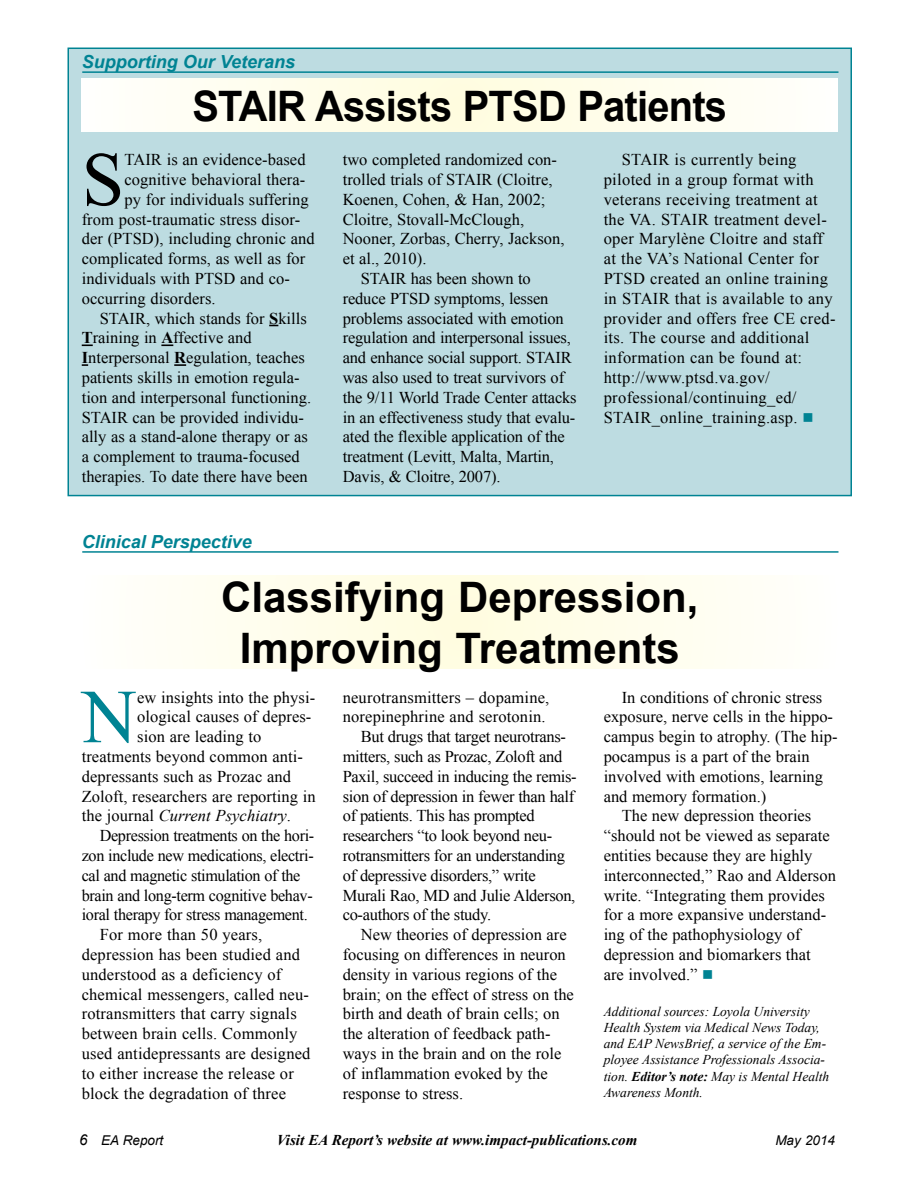
<style>
.page{position:relative;width:918px;height:1188px;background:#fff}
.page>*{position:absolute;margin:0;border:0;box-sizing:border-box;transform-origin:0 0}
.t1{font:76.35px "Times New Roman";color:#000}
.t2{font:76.35px "Times New Roman";color:#008393}
.t3{font:700 42px/50.4px "Arial";color:#000;text-align:center}
.t4{font:700 42px "Arial";letter-spacing:-.02em;color:#000;scale:.95 1}
.t5{font:italic 700 18px "Arial";color:#008393}
.t6{font:16.5px "Times New Roman";color:#000}
.t7{font:16.5px "Times New Roman";letter-spacing:-.02em;color:#000}
.t8{font:16.5px/19.8px "Times New Roman";letter-spacing:.02em;color:#000}
.t9{font:italic 16.5px "Times New Roman";letter-spacing:.005em;color:#000}
.t10{font:italic 700 15px "Times New Roman";color:#000}
.t11{font:italic 13.5px/16.2px "Times New Roman";color:#000}
.t12{font:italic 13.5px "Arial";color:#000}
.s1{color:#008393}
.s2{font-weight:700}
.s3{font-style:normal}
.s4{font-size:15px}
</style>
<div class="page">
<div style="left:68px;top:48px;width:784px;height:448px;background:#bddce1;border:2px solid #008393"></div>
<hr style="left:82px;top:71px;width:757px;height:2px;background:#008393">
<svg style="left:82px;top:79px;width:756px;height:53px;background:#fffded"></svg>
<svg style="left:161px;top:345px;width:12px;height:1px"></svg>
<svg style="left:82px;top:364px;width:6px;height:2px"></svg>
<svg style="left:174px;top:364px;width:12px;height:2px"></svg>
<hr style="left:82px;top:551px;width:757px;height:2px;background:#008393">
<svg style="left:180px;top:575px;width:561px;height:94px"></svg>
<p class="t5" style="left:82px;top:50px;width:215px">Supporting Our Veterans</p>
<h2 class="t4" style="left:192px;top:78px;width:564px">STAIR Assists PTSD Patients</h2>
<h1 class="t1" style="left:82px;top:128px;width:44px">S</h1>
<p class="t6" style="left:125px;top:149px;width:183px">TAIR is an evidence-based</p>
<p class="t6" style="left:343px;top:149px;width:216px">two completed randomized con-</p>
<p class="t6" style="left:343px;top:168px;width:211px">trolled trials of STAIR (Cloitre,</p>
<p class="t6" style="left:343px;top:188px;width:204px">Koenen, Cohen, &amp; Han, 2002;</p>
<p class="t6" style="left:343px;top:208px;width:183px">Cloitre, Stovall-McClough,</p>
<p class="t6" style="left:343px;top:228px;width:223px">Nooner, Zorbas, Cherry, Jackson,</p>
<p class="t6" style="left:343px;top:248px;width:85px">et al., 2010).</p>
<p class="t6" style="left:361px;top:267px;width:171px">STAIR has been shown to</p>
<p class="t6" style="left:343px;top:287px;width:207px">reduce PTSD symptoms, lessen</p>
<p class="t6" style="left:343px;top:307px;width:223px">problems associated with emotion</p>
<p class="t6" style="left:343px;top:327px;width:230px">regulation and interpersonal issues,</p>
<p class="t6" style="left:343px;top:347px;width:231px">and enhance social support. STAIR</p>
<p class="t6" style="left:343px;top:366px;width:223px">was also used to treat survivors of</p>
<p class="t6" style="left:343px;top:386px;width:235px">the 9/11 World Trade Center attacks</p>
<p class="t6" style="left:343px;top:406px;width:234px">in an effectiveness study that evalu-</p>
<p class="t6" style="left:343px;top:426px;width:224px">ated the flexible application of the</p>
<p class="t6" style="left:343px;top:446px;width:213px">treatment (Levitt, Malta, Martin,</p>
<p class="t6" style="left:343px;top:465px;width:159px">Davis, &amp; Cloitre, 2007).</p>
<p class="t8" style="left:604px;top:150px;width:233px;text-indent:18px">STAIR is currently being piloted in a group format with veterans receiving treatment at the VA. STAIR treatment devel&shy;oper Marylène Cloitre and staff at the VA’s National Center for<br>PTSD created an online training in STAIR that is available to any provider and offers free CE cred&shy;its. The course and additional information can be found at: http://www.ptsd.va.gov/ professional/continuing_ed/<br>STAIR_online_training.asp. <span class="s1">■</span></p>
<p class="t6" style="left:125px;top:168px;width:182px">cognitive behavioral thera-</p>
<p class="t6" style="left:125px;top:188px;width:186px">py for individuals suffering</p>
<p class="t6" style="left:82px;top:208px;width:220px">from post-traumatic stress disor-</p>
<p class="t6" style="left:82px;top:228px;width:234px">der (PTSD), including chronic and</p>
<p class="t6" style="left:82px;top:248px;width:225px">complicated forms, as well as for</p>
<p class="t6" style="left:82px;top:267px;width:210px">individuals with PTSD and co-</p>
<p class="t6" style="left:82px;top:287px;width:135px">occurring disorders.</p>
<p class="t6" style="left:100px;top:307px;width:209px">STAIR, which stands for <span class="s2">S</span>kills</p>
<p class="t6" style="left:82px;top:327px;width:171px"><span class="s2">T</span>raining in <span class="s2">A</span>ffective and</p>
<p class="t6" style="left:82px;top:347px;width:225px"><span class="s2">I</span>nterpersonal <span class="s2">R</span>egulation, teaches</p>
<p class="t6" style="left:82px;top:366px;width:219px">patients skills in emotion regula-</p>
<p class="t6" style="left:82px;top:386px;width:231px">tion and interpersonal functioning.</p>
<p class="t6" style="left:82px;top:406px;width:224px">STAIR can be provided individu-</p>
<p class="t6" style="left:82px;top:426px;width:228px">ally as a stand-alone therapy or as</p>
<p class="t6" style="left:82px;top:446px;width:219px">a complement to trauma-focused</p>
<p class="t6" style="left:82px;top:465px;width:228px">therapies. To date there have been</p>
<p class="t5" style="left:82px;top:529px;width:172px">Clinical Perspective</p>
<h2 class="t3" style="left:221px;top:574px;width:479px">Classifying Depression,<br>Improving Treatments</h2>
<h1 class="t2" style="left:82px;top:665px;width:57px">N</h1>
<p class="t6" style="left:137px;top:686px;width:179px">ew insights into the physi-</p>
<p class="t6" style="left:622px;top:686px;width:202px">In conditions of chronic stress</p>
<p class="t6" style="left:604px;top:706px;width:231px">exposure, nerve cells in the hippo-</p>
<p class="t6" style="left:604px;top:726px;width:235px">campus begin to atrophy. (The hip-</p>
<p class="t6" style="left:604px;top:745px;width:207px">pocampus is a part of the brain</p>
<p class="t6" style="left:604px;top:765px;width:221px">involved with emotions, learning</p>
<p class="t6" style="left:604px;top:785px;width:164px">and memory formation.)</p>
<p class="t6" style="left:622px;top:805px;width:191px">The new depression theories</p>
<p class="t6" style="left:604px;top:825px;width:228px">“should not be viewed as separate</p>
<p class="t6" style="left:604px;top:844px;width:210px">entities because they are highly</p>
<p class="t6" style="left:604px;top:864px;width:234px">interconnected,” Rao and Alderson</p>
<p class="t6" style="left:604px;top:884px;width:223px">write. “Integrating them provides</p>
<p class="t6" style="left:604px;top:904px;width:224px">for a more expansive understand-</p>
<p class="t6" style="left:604px;top:924px;width:198px">ing of the pathophysiology of</p>
<p class="t6" style="left:604px;top:943px;width:208px">depression and biomarkers that</p>
<p class="t6" style="left:604px;top:963px;width:111px">are involved.” <span class="s1">■</span></p>
<p class="t11" style="left:604px;top:1003px;width:227px">Additional sources: Loyola University Health System via Medical News Today, and EAP NewsBrief, a service of the Em&shy;ployee Assistance Professionals Associa&shy;tion. <span class="s2">Editor’s note:</span> May is Mental Health Awareness Month.</p>
<p class="t6" style="left:343px;top:686px;width:208px">neurotransmitters – dopamine,</p>
<p class="t6" style="left:343px;top:706px;width:204px">norepinephrine and serotonin.</p>
<p class="t7" style="left:361px;top:726px;width:207px">But drugs that target neurotrans-</p>
<p class="t7" style="left:343px;top:745px;width:221px">mitters, such as Prozac, Zoloft and</p>
<p class="t7" style="left:343px;top:765px;width:235px">Paxil, succeed in inducing the remis-</p>
<p class="t7" style="left:343px;top:785px;width:233px">sion of depression in fewer than half</p>
<p class="t7" style="left:343px;top:805px;width:194px">of patients. This has prompted</p>
<p class="t7" style="left:343px;top:825px;width:211px">researchers “to look beyond neu-</p>
<p class="t7" style="left:343px;top:844px;width:224px">rotransmitters for an understanding</p>
<p class="t7" style="left:343px;top:864px;width:194px">of depressive disorders,” write</p>
<p class="t7" style="left:343px;top:884px;width:234px">Murali Rao, MD and Julie Alderson,</p>
<p class="t7" style="left:343px;top:904px;width:150px">co-authors of the study.</p>
<p class="t6" style="left:361px;top:924px;width:207px">New theories of depression are</p>
<p class="t6" style="left:343px;top:943px;width:225px">focusing on differences in neuron</p>
<p class="t6" style="left:343px;top:963px;width:216px">density in various regions of the</p>
<p class="t6" style="left:343px;top:983px;width:233px">brain; on the effect of stress on the</p>
<p class="t6" style="left:343px;top:1003px;width:218px">birth and death of brain cells; on</p>
<p class="t6" style="left:343px;top:1023px;width:209px">the alteration of feedback path-</p>
<p class="t6" style="left:343px;top:1042px;width:220px">ways in the brain and on the role</p>
<p class="t6" style="left:343px;top:1062px;width:207px">of inflammation evoked by the</p>
<p class="t6" style="left:343px;top:1082px;width:122px">response to stress.</p>
<p class="t6" style="left:137px;top:706px;width:176px">ological causes of depres-</p>
<p class="t6" style="left:137px;top:726px;width:126px">sion are leading to</p>
<p class="t6" style="left:82px;top:745px;width:223px">treatments beyond common anti-</p>
<p class="t6" style="left:82px;top:765px;width:211px">depressants such as Prozac and</p>
<p class="t6" style="left:82px;top:785px;width:236px">Zoloft, researchers are reporting in</p>
<p class="t9" style="left:82px;top:805px;width:211px"><span class="s3">the journal</span> Current Psychiatry<span class="s3">.</span></p>
<p class="t7" style="left:100px;top:825px;width:216px">Depression treatments on the hori-</p>
<p class="t7" style="left:82px;top:844px;width:234px">zon include new medications, electri-</p>
<p class="t7" style="left:82px;top:864px;width:220px">cal and magnetic stimulation of the</p>
<p class="t7" style="left:82px;top:884px;width:233px">brain and long-term cognitive behav-</p>
<p class="t7" style="left:82px;top:904px;width:228px">ioral therapy for stress management.</p>
<p class="t6" style="left:100px;top:924px;width:164px">For more than 50 years,</p>
<p class="t6" style="left:82px;top:943px;width:220px">depression has been studied and</p>
<p class="t6" style="left:82px;top:963px;width:201px">understood as a deficiency of</p>
<p class="t6" style="left:82px;top:983px;width:229px">chemical messengers, called neu-</p>
<p class="t6" style="left:82px;top:1003px;width:217px">rotransmitters that carry signals</p>
<p class="t6" style="left:82px;top:1023px;width:217px">between brain cells. Commonly</p>
<p class="t6" style="left:82px;top:1042px;width:230px">used antidepressants are designed</p>
<p class="t6" style="left:82px;top:1062px;width:214px">to either increase the release or</p>
<p class="t6" style="left:82px;top:1082px;width:206px">block the degradation of three</p>
<p class="t12" style="left:79px;top:1131px;width:86px"><span class="s4">6</span> EA Report</p>
<p class="t10" style="left:277px;top:1129px;width:362px">Visit EA Report’s website at www.impact-publications.com</p>
<p class="t12" style="left:775px;top:1131px;width:61px">May 2014</p>
</div>
